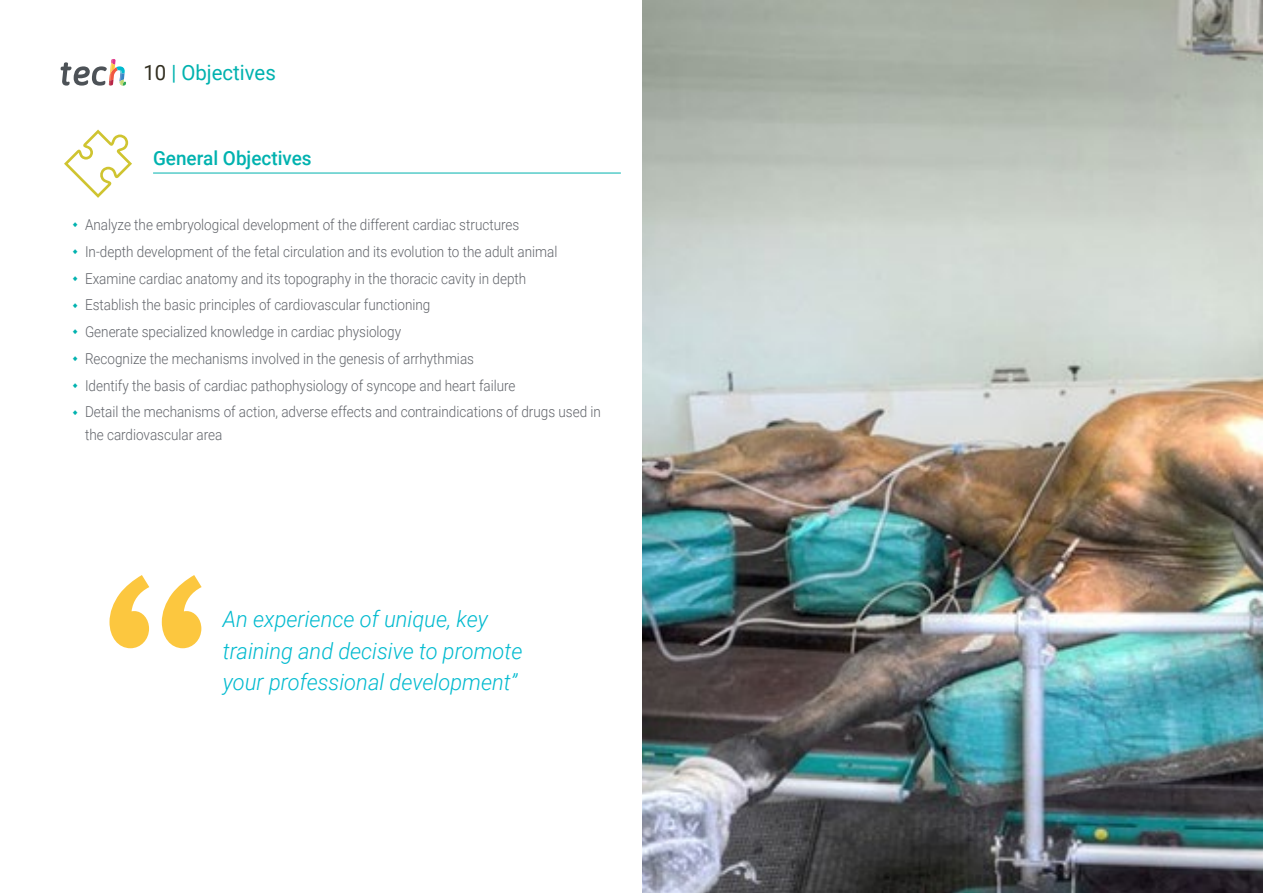
<style>
.page{position:relative;width:1263px;height:893px;background:#fff}
.page>*{position:absolute;margin:0;border:0;box-sizing:border-box;transform-origin:0 0}
.t1{font:italic 300 22.5px/31.5px "Roboto";color:#00bacf}
.t2{font:21px "Roboto";color:#00b2af}
.t3{font:500 19.5px "Roboto";color:#00b2af}
.t4{font:300 15px/26.7px "Roboto";color:#61646a;scale:.9 1}
.s1{color:#312e20}
</style>
<div class="page">
<hr style="left:153px;top:173px;width:468px;height:1px;background:#00b2af">
<svg style="left:64px;top:130px;width:68px;height:68px"></svg>
<img style="left:642px;top:0;width:621px;height:893px">
<svg style="left:61px;top:59px;width:65px;height:27px"></svg>
<svg style="left:109px;top:575px;width:93px;height:73px"></svg>
<h2 class="t2" style="left:144px;top:57px;width:134px"><span class="s1">10</span> | Objectives</h2>
<h3 class="t3" style="left:153px;top:144px;width:160px">General Objectives</h3>
<p class="t4" style="left:85px;top:211px;width:575px">Analyze the embryological development of the different cardiac structures<br>In-depth development of the fetal circulation and its evolution to the adult animal Examine cardiac anatomy and its topography in the thoracic cavity in depth<br>Establish the basic principles of cardiovascular functioning<br>Generate specialized knowledge in cardiac physiology<br>Recognize the mechanisms involved in the genesis of arrhythmias<br>Identify the basis of cardiac pathophysiology of syncope and heart failure<br>Detail the mechanisms of action, adverse effects and contraindications of drugs used in</p>
<p class="t4" style="left:85px;top:421px;width:154px">the cardiovascular area</p>
<h1 class="t1" style="left:223px;top:603px;width:301px">An experience of unique, key training and decisive to promote your professional development”</h1>
</div>
